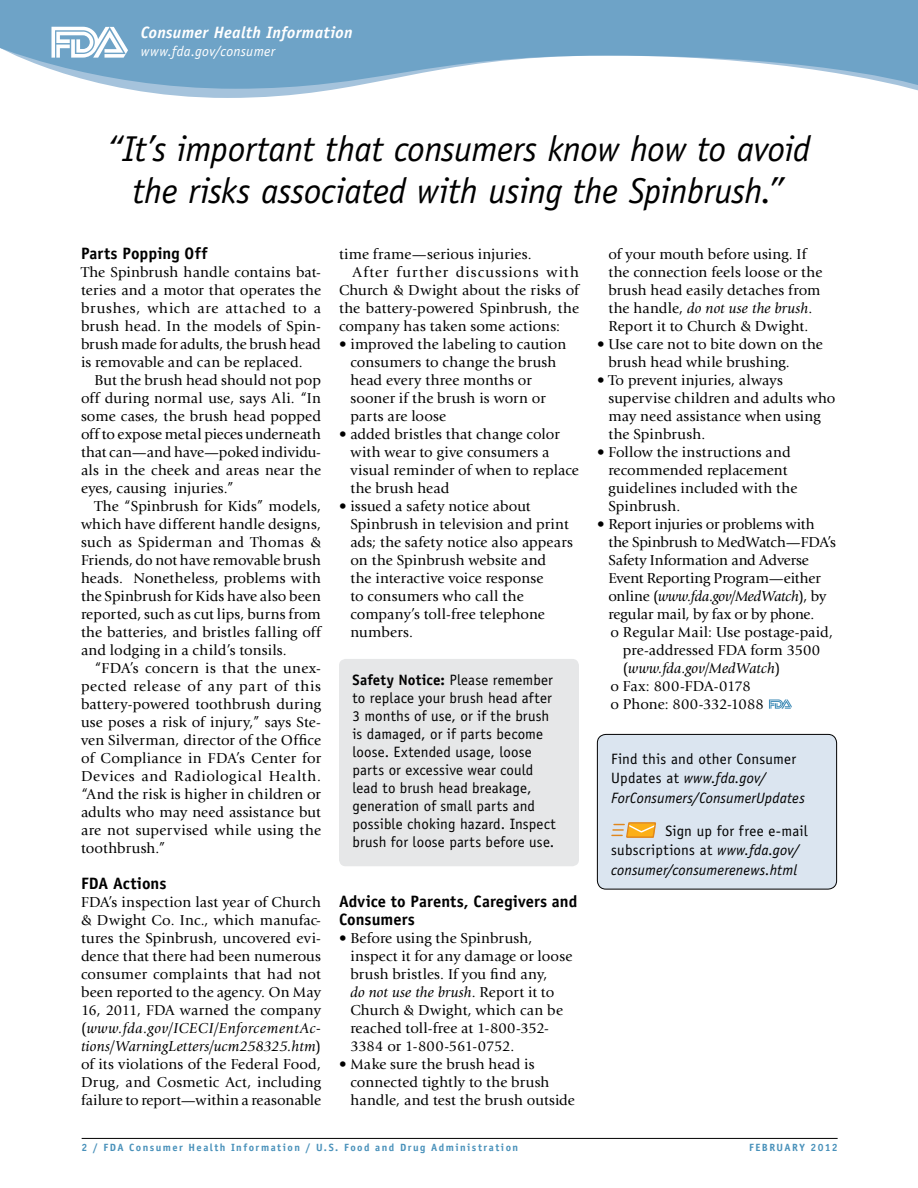
<style>
.page{position:relative;width:918px;height:1188px;background:#fff}
.page>*{position:absolute;margin:0;border:0;box-sizing:border-box;transform-origin:0 0}
.Pull_Quotes_Call-out{font:italic 36px/42px "Officina Sans Std";letter-spacing:-.01em;color:#000;text-align:center}
.Sub-Heads{font:700 16.5px/18px "Officina Sans Std";letter-spacing:.005em;color:#000}
.t1{font:italic 700 16.5px "Officina Sans Std";letter-spacing:.015em;color:#fff}
.Body_Text{font:15px/18px "Giovanni Std";letter-spacing:.005em;color:#000}
.Photo_Captions{font:15px/18px "Officina Sans Std";letter-spacing:.005em;color:#000}
.t2{font:italic 15px/19.5px "Officina Sans Std";letter-spacing:.01em;color:#000}
.t3{font:italic 14.25px "Officina Sans Std";letter-spacing:.025em;color:#fff}
.t4{font:700 10.5px "Officina Sans Std";letter-spacing:.14em;color:#4991ba}
.s1{font-style:italic}
.s2{font-weight:700}
.s3{font-style:normal}
</style>
<div class="page">
<svg style="left:128px;top:89px;width:790px;height:9px"></svg>
<svg style="left:0;top:0;width:918px;height:89px;fill:#6ea3c7"></svg>
<hr style="left:82px;top:1138px;width:756px;height:1px;background:#000">
<svg style="left:51px;top:27px;width:76px;height:31px"></svg>
<div style="left:597px;top:734px;width:240px;height:155px;background:#dbe5f0;border-radius:9px"></div>
<svg style="left:612px;top:822px;width:45px;height:16px"></svg>
<div style="left:597px;top:734px;width:240px;height:155px;border:1px solid #000;border-radius:9px"></div>
<svg style="left:769px;top:699px;width:23px;height:10px"></svg>
<div style="left:339px;top:659px;width:240px;height:207px;background:#e6e7e8;border-radius:7px"></div>
<p class="t1" style="left:141px;top:22px;width:213px">Consumer Health Information</p>
<p class="t3" style="left:141px;top:43px;width:136px">www.fda.gov/consumer</p>
<p class="Pull_Quotes_Call-out" style="left:107px;top:128px;width:705px">“It’s important that consumers know how to avoid the risks associated with using the Spinbrush.”</p>
<p class="Sub-Heads" style="left:81px;top:244px;width:128px">Parts Popping Off</p>
<p class="Body_Text" style="left:81px;top:263px;width:242px;text-align:justify">The Spinbrush handle contains bat&shy;teries and a motor that operates the brushes, which are attached to a brush head. In the models of Spin&shy;brush made for adults, the brush head is removable and can be replaced.</p>
<p class="Body_Text" style="left:81px;top:371px;width:242px;text-align:justify;text-indent:14px">But the brush head should not pop off during normal use, says Ali. “In some cases, the brush head popped off to expose metal pieces underneath that can—and have—poked individu&shy;als in the cheek and areas near the eyes, causing injuries.”</p>
<p class="Body_Text" style="left:81px;top:497px;width:242px;text-align:justify;text-indent:14px">The “Spinbrush for Kids” models, which have different handle designs, such as Spiderman and Thomas &amp; Friends, do not have removable brush heads. Nonetheless, problems with the Spinbrush for Kids have also been reported, such as cut lips, burns from the batteries, and bristles falling off and lodging in a child’s tonsils.</p>
<p class="Body_Text" style="left:81px;top:659px;width:242px;text-align:justify;text-indent:14px">“FDA’s concern is that the unex&shy;pected release of any part of this battery-powered toothbrush during use poses a risk of injury,” says Ste&shy;ven Silverman, director of the Office of Compliance in FDA’s Center for Devices and Radiological Health. “And the risk is higher in children or adults who may need assistance but are not supervised while using the toothbrush.”</p>
<p class="Sub-Heads" style="left:81px;top:874px;width:87px">FDA Actions</p>
<p class="Body_Text" style="left:81px;top:893px;width:242px;text-align:justify">FDA’s inspection last year of Church &amp; Dwight Co. Inc., which manufac&shy;tures the Spinbrush, uncovered evi&shy;dence that there had been numerous consumer complaints that had not been reported to the agency. On May 16, 2011, FDA warned the company (<span class="s1">www.fda.gov/ICECI/EnforcementAc&shy;tions/WarningLetters/ucm258325.htm</span>) of its violations of the Federal Food, Drug, and Cosmetic Act, including failure to report—within a reasonable</p>
<p class="Body_Text" style="left:339px;top:245px;width:194px">time frame—serious injuries.</p>
<p class="Body_Text" style="left:339px;top:263px;width:242px;text-align:justify;text-indent:14px">After further discussions with Church &amp; Dwight about the risks of the battery-powered Spinbrush, the company has taken some actions:</p>
<p class="Body_Text" style="left:350px;top:335px;width:217px;text-indent:-11px">• improved the labeling to caution consumers to change the brush head every three months or sooner if the brush is worn or parts are loose</p>
<p class="Body_Text" style="left:350px;top:425px;width:230px;text-indent:-11px">• added bristles that change color with wear to give consumers a visual reminder of when to replace the brush head</p>
<p class="Body_Text" style="left:350px;top:497px;width:224px;text-indent:-11px">• issued a safety notice about<br>Spinbrush in television and print ads; the safety notice also appears on the Spinbrush website and<br>the interactive voice response<br>to consumers who call the company’s toll-free telephone numbers.</p>
<p class="Photo_Captions" style="left:352px;top:671px;width:205px"><span class="s2">Safety Notice:</span> Please remember to replace your brush head after<br>3 months of use, or if the brush is damaged, or if parts become loose. Extended usage, loose parts or excessive wear could lead to brush head breakage, generation of small parts and possible choking hazard. Inspect brush for loose parts before use.</p>
<p class="Sub-Heads" style="left:339px;top:892px;width:240px">Advice to Parents, Caregivers and<br>Consumers</p>
<p class="Body_Text" style="left:350px;top:929px;width:223px;text-indent:-11px">• Before using the Spinbrush, inspect it for any damage or loose brush bristles. If you find any,<br><span class="s1">do not use the brush</span>. Report it to<br>Church &amp; Dwight, which can be reached toll-free at 1-800-352-<br>3384 or 1-800-561-0752.</p>
<p class="Body_Text" style="left:350px;top:1055px;width:226px;text-indent:-11px">• Make sure the brush head is connected tightly to the brush handle, and test the brush outside</p>
<p class="Body_Text" style="left:608px;top:245px;width:215px">of your mouth before using. If the connection feels loose or the brush head easily detaches from the handle, <span class="s1">do not use the brush</span>.<br>Report it to Church &amp; Dwight.</p>
<p class="Body_Text" style="left:608px;top:335px;width:216px;text-indent:-11px">• Use care not to bite down on the brush head while brushing.</p>
<p class="Body_Text" style="left:608px;top:371px;width:229px;text-indent:-11px">• To prevent injuries, always supervise children and adults who may need assistance when using the Spinbrush.</p>
<p class="Body_Text" style="left:608px;top:443px;width:190px;text-indent:-11px">• Follow the instructions and recommended replacement guidelines included with the<br>Spinbrush.</p>
<p class="Body_Text" style="left:608px;top:515px;width:229px;text-indent:-11px">• Report injuries or problems with the Spinbrush to MedWatch—FDA’s Safety Information and Adverse Event Reporting Program—either online (<span class="s1">www.fda.gov/MedWatch</span>), by regular mail, by fax or by phone.</p>
<p class="Body_Text" style="left:623px;top:623px;width:211px;text-indent:-12px">o Regular Mail: Use postage-paid, pre-addressed FDA form 3500 (<span class="s1">www.fda.gov/MedWatch</span>)</p>
<p class="Body_Text" style="left:610px;top:677px;width:142px">o Fax: 800-FDA-0178</p>
<p class="Body_Text" style="left:610px;top:695px;width:155px">o Phone: 800-332-1088</p>
<p class="t2" style="left:611px;top:749px;width:195px"><span class="s3">Find this and other Consumer<br>Updates at</span> www.fda.gov/<br>ForConsumers/ConsumerUpdates</p>
<p class="t2" style="left:611px;top:821px;width:198px;text-indent:54px"><span class="s3">Sign up for free e-mail subscriptions at</span> www.fda.gov/ consumer/consumerenews.html</p>
<p class="t4" style="left:82px;top:1141px;width:438px">2 / FDA Consumer Health Information / U.S. Food and Drug Administration</p>
<p class="t4" style="left:749px;top:1141px;width:90px">FEBRUARY 2012</p>
</div>
